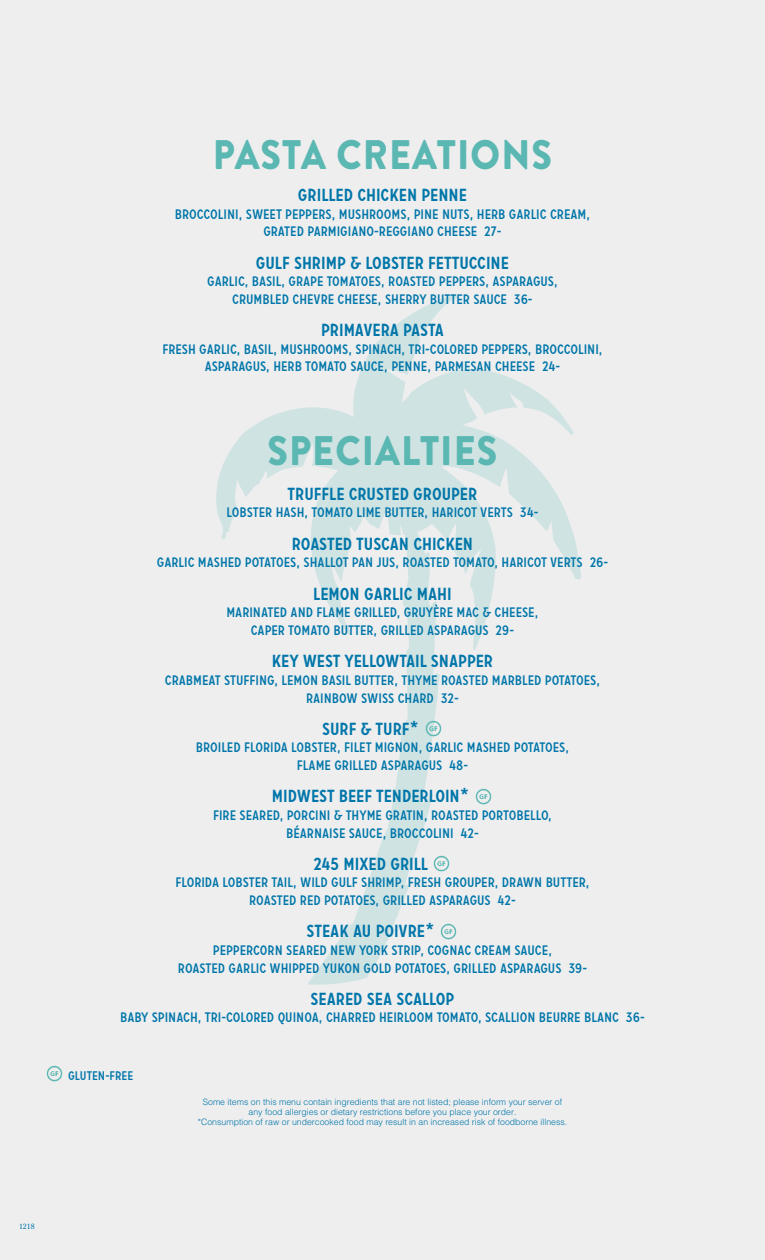
<style>
.page{position:relative;width:765px;height:1260px;background:#eeeeef}
.page>*{position:absolute;margin:0;border:0;box-sizing:border-box;transform-origin:0 0}
.t1{font:900 41.25px "Brandon Grotesque";letter-spacing:.03em;color:#5ab7b2;scale:.91 1}
.t2{font:500 17.5px "Carrosserie";color:#0076a9}
.t3{font:13.75px/17.5px "Carrosserie";color:#0076a9;text-align:center}
.t4{font:12.5px "Carrosserie";color:#0076a9}
.t5{font:300 8.75px/10px "Helvetica";color:#0076a9;text-align:center}
.t6{font:7.5px "Cheltenham";color:#0076a9}
</style>
<div class="page">
<svg style="left:213px;top:295px;width:368px;height:691px;background:#e7ebec"></svg>
<img style="left:423px;top:720px;width:20px;height:18px">
<img style="left:474px;top:787px;width:19px;height:18px">
<img style="left:432px;top:855px;width:20px;height:17px">
<img style="left:439px;top:922px;width:19px;height:18px">
<img style="left:45px;top:1065px;width:19px;height:17px">
<h1 class="t1" style="left:213px;top:125px;width:374px">PASTA CREATIONS</h1>
<p class="t2" style="left:298px;top:184px;width:171px">GRILLED CHICKEN PENNE</p>
<p class="t3" style="left:175px;top:205px;width:417px">BROCCOLINI, SWEET PEPPERS, MUSHROOMS, PINE NUTS, HERB GARLIC CREAM,<br>GRATED PARMIGIANO-REGGIANO CHEESE 27-</p>
<p class="t2" style="left:256px;top:251px;width:255px">GULF SHRIMP &amp; LOBSTER FETTUCCINE</p>
<p class="t3" style="left:207px;top:273px;width:352px">GARLIC, BASIL, GRAPE TOMATOES, ROASTED PEPPERS, ASPARAGUS,<br>CRUMBLED CHEVRE CHEESE, SHERRY BUTTER SAUCE 36-</p>
<p class="t2" style="left:321px;top:319px;width:124px">PRIMAVERA PASTA</p>
<p class="t3" style="left:162px;top:340px;width:442px">FRESH GARLIC, BASIL, MUSHROOMS, SPINACH, TRI-COLORED PEPPERS, BROCCOLINI,<br>ASPARAGUS, HERB TOMATO SAUCE, PENNE, PARMESAN CHEESE 24-</p>
<h1 class="t1" style="left:268px;top:422px;width:254px">SPECIALTIES</h1>
<p class="t2" style="left:288px;top:483px;width:191px">TRUFFLE CRUSTED GROUPER</p>
<p class="t3" style="left:227px;top:504px;width:313px">LOBSTER HASH, TOMATO LIME BUTTER, HARICOT VERTS 34-</p>
<p class="t2" style="left:292px;top:533px;width:183px">ROASTED TUSCAN CHICKEN</p>
<p class="t3" style="left:157px;top:554px;width:453px">GARLIC MASHED POTATOES, SHALLOT PAN JUS, ROASTED TOMATO, HARICOT VERTS 26-</p>
<p class="t2" style="left:313px;top:583px;width:140px">LEMON GARLIC MAHI</p>
<p class="t3" style="left:226px;top:604px;width:314px">MARINATED AND FLAME GRILLED, GRUYÈRE MAC &amp; CHEESE,<br>CAPER TOMATO BUTTER, GRILLED ASPARAGUS 29-</p>
<p class="t2" style="left:272px;top:650px;width:223px">KEY WEST YELLOWTAIL SNAPPER</p>
<p class="t3" style="left:165px;top:671px;width:437px">CRABMEAT STUFFING, LEMON BASIL BUTTER, THYME ROASTED MARBLED POTATOES,<br>RAINBOW SWISS CHARD 32-</p>
<p class="t2" style="left:322px;top:718px;width:99px">SURF &amp; TURF*</p>
<p class="t3" style="left:196px;top:739px;width:375px">BROILED FLORIDA LOBSTER, FILET MIGNON, GARLIC MASHED POTATOES,<br>FLAME GRILLED ASPARAGUS 48-</p>
<p class="t2" style="left:272px;top:785px;width:199px">MIDWEST BEEF TENDERLOIN*</p>
<p class="t3" style="left:213px;top:806px;width:340px">FIRE SEARED, PORCINI &amp; THYME GRATIN, ROASTED PORTOBELLO,<br>BÉARNAISE SAUCE, BROCCOLINI 42-</p>
<p class="t2" style="left:313px;top:853px;width:116px">245 MIXED GRILL</p>
<p class="t3" style="left:175px;top:874px;width:416px">FLORIDA LOBSTER TAIL, WILD GULF SHRIMP, FRESH GROUPER, DRAWN BUTTER,<br>ROASTED RED POTATOES, GRILLED ASPARAGUS 42-</p>
<p class="t2" style="left:307px;top:920px;width:130px">STEAK AU POIVRE*</p>
<p class="t3" style="left:178px;top:941px;width:411px">PEPPERCORN SEARED NEW YORK STRIP, COGNAC CREAM SAUCE,<br>ROASTED GARLIC WHIPPED YUKON GOLD POTATOES, GRILLED ASPARAGUS 39-</p>
<p class="t2" style="left:311px;top:988px;width:145px">SEARED SEA SCALLOP</p>
<p class="t3" style="left:120px;top:1009px;width:526px">BABY SPINACH, TRI-COLORED QUINOA, CHARRED HEIRLOOM TOMATO, SCALLION BEURRE BLANC 36-</p>
<p class="t4" style="left:68px;top:1068px;width:67px">GLUTEN-FREE</p>
<p class="t5" style="left:198px;top:1096px;width:371px">Some items on this menu contain ingredients that are not listed; please inform your server of any food allergies or dietary restrictions before you place your order.<br>*Consumption of raw or undercooked food may result in an increased risk of foodborne illness.</p>
<p class="t6" style="left:19px;top:1222px;width:17px">1218</p>
</div>
